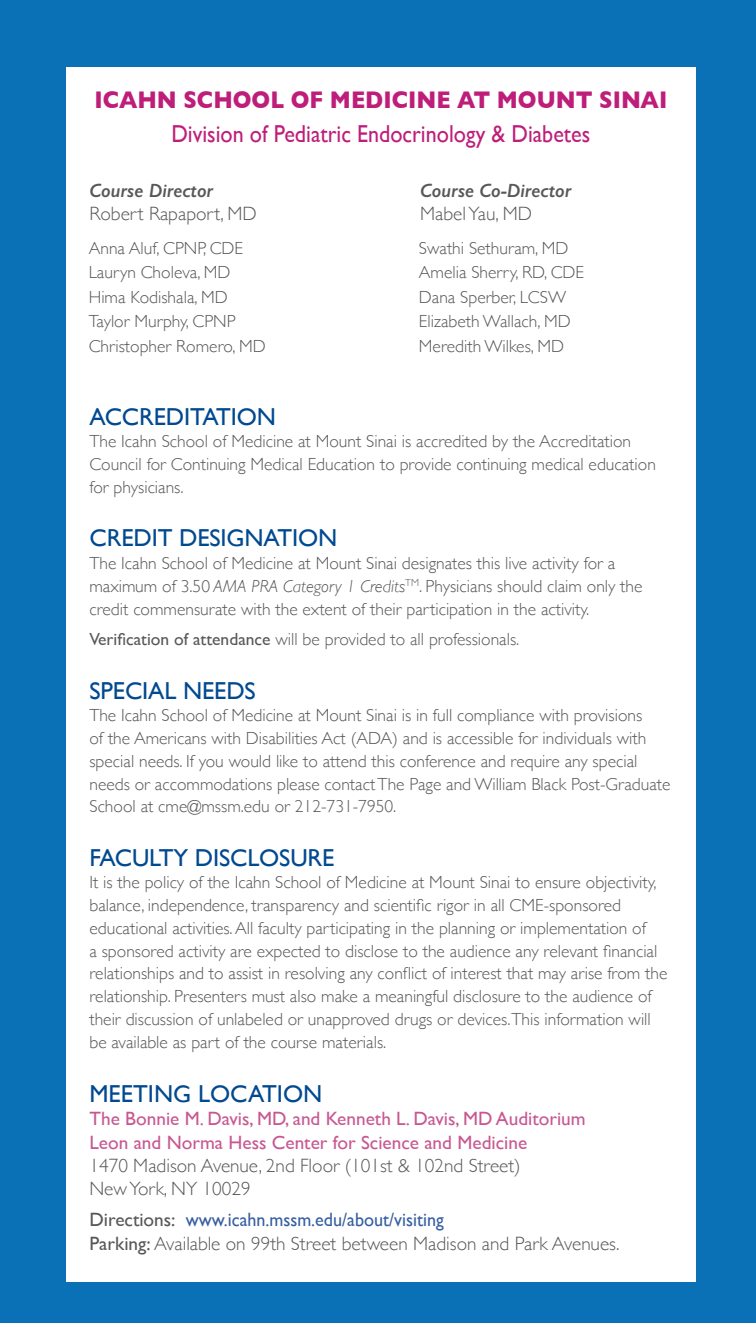
<style>
.page{position:relative;width:756px;height:1323px;background:#0a71b6}
.page>*{position:absolute;margin:0;border:0;box-sizing:border-box;transform-origin:0 0}
.t1{font:24.5px "Gill Sans";letter-spacing:-.005em;color:#014990}
.t2{font:24.5px "Gill Sans";color:#be1e7a;scale:.9 1}
.t3{font:700 24.5px "Gill Sans";color:#be1e7a;scale:.9 1}
.t4{font:300 19.25px "Gill Sans";color:#57585a}
.t5{font:19.25px "Gill Sans";color:#c85891}
.t6{font:19.25px "Gill Sans";color:#365fa0;scale:.94 1}
.t7{font:italic 600 19.25px "Gill Sans";color:#57585a}
.t8{font:300 17.5px/22.8px "Gill Sans";color:#57585a}
.s1{font-style:italic}
.s2{font-weight:400}
.s3{color:#57585a}
</style>
<div class="page">
<div style="left:66px;top:67px;width:630px;height:1215px;background:#fff"></div>
<p class="t3" style="left:94px;top:80px;width:638px">ICAHN SCHOOL OF MEDICINE AT MOUNT SINAI</p>
<p class="t2" style="left:171px;top:119px;width:467px">Division of Pediatric Endocrinology &amp; Diabetes</p>
<p class="t7" style="left:89px;top:179px;width:125px">Course Director</p>
<p class="t7" style="left:420px;top:179px;width:153px">Course Co-Director</p>
<p class="t4" style="left:89px;top:198px;width:169px">Robert Rapaport, MD</p>
<p class="t4" style="left:420px;top:198px;width:113px">Mabel Yau, MD</p>
<p class="t8" style="left:89px;top:236px;width:156px">Anna Aluf, CPNP, CDE</p>
<p class="t8" style="left:89px;top:261px;width:143px">Lauryn Choleva, MD</p>
<p class="t8" style="left:89px;top:285px;width:140px">Hima Kodishala, MD</p>
<p class="t8" style="left:89px;top:310px;width:148px">Taylor Murphy, CPNP</p>
<p class="t8" style="left:89px;top:334px;width:179px">Christopher Romero, MD</p>
<p class="t8" style="left:419px;top:236px;width:151px">Swathi Sethuram, MD</p>
<p class="t8" style="left:419px;top:261px;width:167px">Amelia Sherry, RD, CDE</p>
<p class="t8" style="left:419px;top:285px;width:149px">Dana Sperber, LCSW</p>
<p class="t8" style="left:419px;top:310px;width:153px">Elizabeth Wallach, MD</p>
<p class="t8" style="left:419px;top:334px;width:147px">Meredith Wilkes, MD</p>
<p class="t1" style="left:89px;top:402px;width:188px">ACCREDITATION</p>
<p class="t8" style="left:89px;top:430px;width:568px">The Icahn School of Medicine at Mount Sinai is accredited by the Accreditation<br>Council for Continuing Medical Education to provide continuing medical education for physicians.</p>
<p class="t1" style="left:89px;top:524px;width:249px">CREDIT DESIGNATION</p>
<p class="t8" style="left:89px;top:551px;width:555px">The Icahn School of Medicine at Mount Sinai designates this live activity for a maximum of 3.50 <span class="s1">AMA PRA Category 1 Credits</span><sup>TM</sup>. Physicians should claim only the credit commensurate with the extent of their participation in the activity.</p>
<p class="t8" style="left:89px;top:627px;width:431px"><span class="s2">Verification of attendance</span> will be provided to all professionals.</p>
<p class="t1" style="left:89px;top:676px;width:168px">SPECIAL NEEDS</p>
<p class="t8" style="left:89px;top:703px;width:583px">The Icahn School of Medicine at Mount Sinai is in full compliance with provisions<br>of the Americans with Disabilities Act (ADA) and is accessible for individuals with special needs. If you would like to attend this conference and require any special needs or accommodations please contact The Page and William Black Post-Graduate School at cme@mssm.edu or 212-731-7950.</p>
<p class="t1" style="left:89px;top:843px;width:247px">FACULTY DISCLOSURE</p>
<p class="t8" style="left:89px;top:871px;width:580px">It is the policy of the Icahn School of Medicine at Mount Sinai to ensure objectivity, balance, independence, transparency and scientific rigor in all CME-sponsored educational activities. All faculty participating in the planning or implementation of<br>a sponsored activity are expected to disclose to the audience any relevant financial relationships and to assist in resolving any conflict of interest that may arise from the relationship. Presenters must also make a meaningful disclosure to the audience of their discussion of unlabeled or unapproved drugs or devices.This information will be available as part of the course materials.</p>
<p class="t1" style="left:89px;top:1079px;width:234px">MEETING LOCATION</p>
<p class="t5" style="left:89px;top:1108px;width:498px">The Bonnie M. Davis, MD, and Kenneth L. Davis, MD Auditorium</p>
<p class="t5" style="left:89px;top:1131px;width:439px">Leon and Norma Hess Center for Science and Medicine</p>
<p class="t4" style="left:89px;top:1150px;width:433px">1470 Madison Avenue, 2nd Floor (101st &amp; 102nd Street)</p>
<p class="t4" style="left:89px;top:1174px;width:163px">New York, NY 10029</p>
<p class="t6" style="left:89px;top:1209px;width:378px"><span class="s3">Directions:</span> www.icahn.mssm.edu/about/visiting</p>
<p class="t4" style="left:89px;top:1228px;width:532px"><span class="s2">Parking:</span> Available on 99th Street between Madison and Park Avenues.</p>
</div>
